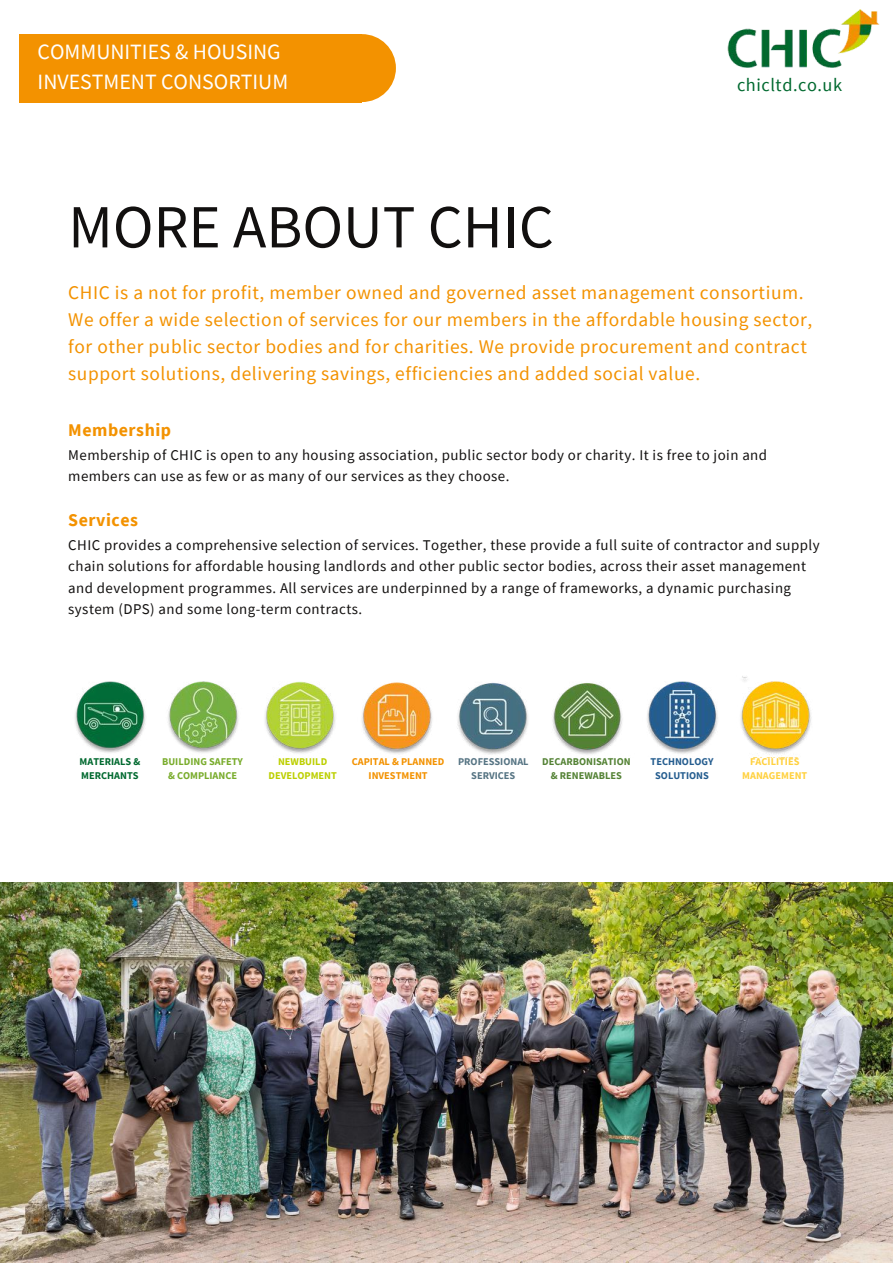
<style>
.page{position:relative;width:893px;height:1264px;background:#fff}
.page>*{position:absolute;margin:0;border:0;box-sizing:border-box;transform-origin:0 0}
.t1{font:61.2px "Source Sans Pro";color:#12100f}
.t2{font:21.9px/30.3px "Source Sans Pro";color:#fff}
.t3{font:19.35px/27px "Source Sans Pro";letter-spacing:.03em;color:#f39200}
.t4{font:18.3px "Source Sans Pro";letter-spacing:.03em;color:#00692f}
.t5{font:700 17.85px "Source Sans Pro";letter-spacing:.03em;color:#f39200}
.t6{font:14.85px/21.3px "Source Sans Pro";letter-spacing:.03em;color:#12100f}
.t7{font:700 10.35px/13.8px "Source Sans Pro";color:#548235;text-align:center}
.t8{font:700 10.35px/13.8px "Source Sans Pro";color:#79ac2c;text-align:center}
.t9{font:700 10.35px/13.8px "Source Sans Pro";color:#f39200;text-align:center}
.t10{font:700 10.35px/13.8px "Source Sans Pro";color:#567483;text-align:center}
.t11{font:700 10.35px/13.8px "Source Sans Pro";color:#ffd13f;text-align:center}
.t12{font:700 10.35px/13.8px "Source Sans Pro";color:#00692f}
.t13{font:700 10.35px/13.8px "Source Sans Pro";color:#bccf00;text-align:center}
.t14{font:700 10.35px/13.8px "Source Sans Pro";color:#255d8f;text-align:center}
</style>
<div class="page">
<div style="left:328px;top:34px;width:68px;height:68px;background:#f39200;border-radius:50%"></div>
<div style="left:20px;top:34px;width:342px;height:68px;background:#f39200"></div>
<img style="left:727px;top:9px;width:152px;height:59px">
<img style="left:75px;top:676px;width:736px;height:80px">
<img style="left:0;top:882px;width:892px;height:380px">
<h2 class="t2" style="left:38px;top:36px;width:252px">COMMUNITIES &amp; HOUSING<br>INVESTMENT CONSORTIUM</h2>
<p class="t4" style="left:737px;top:73px;width:106px">chicltd.co.uk</p>
<h1 class="t1" style="left:68px;top:187px;width:487px">MORE ABOUT CHIC</h1>
<p class="t3" style="left:68px;top:279px;width:745px">CHIC is a not for profit, member owned and governed asset management consortium.<br>We offer a wide selection of services for our members in the affordable housing sector, for other public sector bodies and for charities. We provide procurement and contract support solutions, delivering savings, efficiencies and added social value.</p>
<p class="t5" style="left:68px;top:419px;width:104px">Membership</p>
<p class="t6" style="left:68px;top:444px;width:700px">Membership of CHIC is open to any housing association, public sector body or charity. It is free to join and members can use as few or as many of our services as they choose.</p>
<p class="t5" style="left:68px;top:509px;width:71px">Services</p>
<p class="t6" style="left:68px;top:534px;width:753px">CHIC provides a comprehensive selection of services. Together, these provide a full suite of contractor and supply chain solutions for affordable housing landlords and other public sector bodies, across their asset management and development programmes. All services are underpinned by a range of frameworks, a dynamic purchasing system (DPS) and some long-term contracts.</p>
<p class="t12" style="left:80px;top:755px;width:62px">MATERIALS &amp;<br>MERCHANTS</p>
<p class="t8" style="left:162px;top:755px;width:82px">BUILDING SAFETY &amp; COMPLIANCE</p>
<p class="t13" style="left:268px;top:755px;width:70px">NEWBUILD<br>DEVELOPMENT</p>
<p class="t9" style="left:352px;top:755px;width:94px">CAPITAL &amp; PLANNED<br>INVESTMENT</p>
<p class="t10" style="left:458px;top:755px;width:72px">PROFESSIONAL<br>SERVICES</p>
<p class="t7" style="left:542px;top:755px;width:90px">DECARBONISATION &amp; RENEWABLES</p>
<p class="t14" style="left:650px;top:755px;width:64px">TECHNOLOGY<br>SOLUTIONS</p>
<p class="t11" style="left:742px;top:755px;width:67px">FACILITIES<br>MANAGEMENT</p>
</div>
